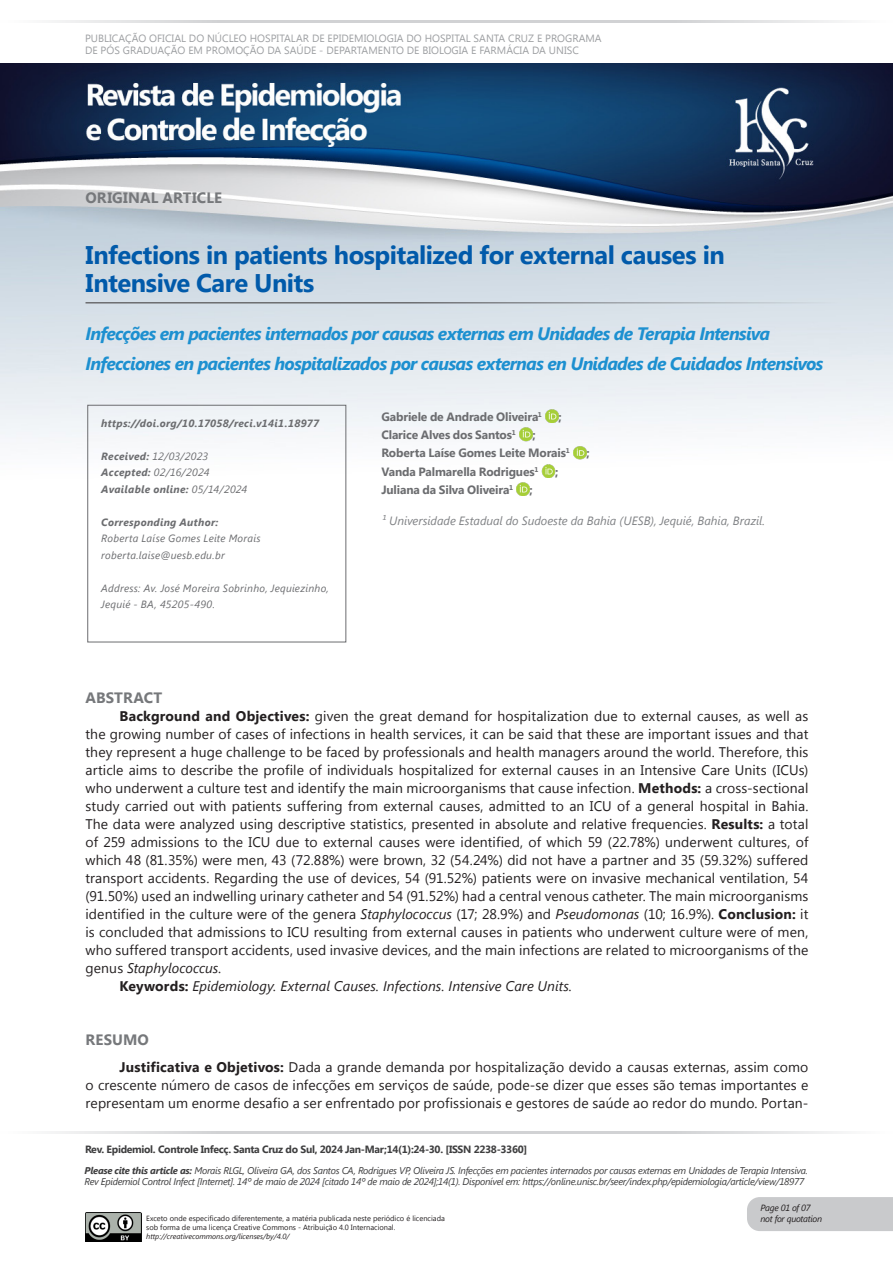
<style>
.page{position:relative;width:893px;height:1263px;background:#fff}
.page>*{position:absolute;margin:0;border:0;box-sizing:border-box;transform-origin:0 0}
.TÍTULOS{font:700 25.5px "Segoe UI";letter-spacing:-.02em;color:#015aaa}
.títulos_textos{font:italic 700 18px "Segoe UI";letter-spacing:-.045em;color:#1d90d0}
.SESSAO{font:700 15px "Segoe UI";letter-spacing:.005em;color:#76787b}
.texto_ok{font:700 15px "Segoe UI";letter-spacing:.005em;color:#76787b}
.texto_ok-2{font:13.95px/18px "Segoe UI";letter-spacing:.01em;color:#231f20;text-align:justify}
.texto_ok-3{font:italic 13.95px "Segoe UI";color:#231f20}
.Nome_médico{font:700 12px "Segoe UI";letter-spacing:-.015em;color:#6c6d70}
.Titulação_médicos_ok{font:italic 12px "Segoe UI";color:#808285}
.texto_ok-4{font:italic 10.5px/16.5px "Segoe UI";letter-spacing:.025em;color:#6c6d70}
.t1{font:10.5px/12.6px "Segoe UI";color:#9d9fa2}
.texto_ok-5{font:italic 700 10.5px "Segoe UI";letter-spacing:.025em;color:#6c6d70}
.t2{font:700 10.5px "Segoe UI";letter-spacing:-.03em;color:#3e3e3f}
.t3{font:italic 9.75px/11.7px "Segoe UI";letter-spacing:-.03em;color:#3e3e3f}
.t4{font:italic 9px "Segoe UI";letter-spacing:-.03em;color:#231f20}
.t5{font:7.5px/9px "Segoe UI";color:#231f20}
.t6{font:italic 7.5px "Segoe UI";color:#231f20}
.s1{font-weight:700}
.s2{font-weight:400}
.s3{font-style:italic}
.s4{font-weight:700;font-style:normal}
</style>
<div class="page">
<img style="left:0;top:64px;width:893px;height:456px">
<hr style="left:0;top:20px;width:446px;height:2px;background:#d1d2d4">
<hr style="left:446px;top:20px;width:447px;height:2px;background:#d1d2d4">
<img style="left:85px;top:1213px;width:57px;height:29px">
<hr style="left:0;top:1131px;width:446px;height:3px;background:#d1d2d4">
<hr style="left:446px;top:1131px;width:446px;height:3px;background:#d1d2d4">
<div style="left:747px;top:1197px;width:146px;height:34px;background:#c9cacc"></div>
<hr style="left:86px;top:302px;width:751px;height:1px;background:#6c6d70">
<div style="left:88px;top:405px;width:258px;height:237px;border:1px solid #6c6d70"></div>
<img style="left:545px;top:409px;width:14px;height:14px">
<img style="left:519px;top:427px;width:14px;height:14px">
<img style="left:573px;top:445px;width:14px;height:14px">
<svg style="left:542px;top:464px;width:13px;height:13px"></svg>
<img style="left:516px;top:482px;width:14px;height:14px">
<p class="t1" style="left:85px;top:31px;width:518px">PUBLICAÇÃO OFICIAL DO NÚCLEO HOSPITALAR DE EPIDEMIOLOGIA DO HOSPITAL SANTA CRUZ E PROGRAMA<br>DE PÓS GRADUAÇÃO EM PROMOÇÃO DA SAÚDE - DEPARTAMENTO DE BIOLOGIA E FARMÁCIA DA UNISC</p>
<p class="SESSAO" style="left:86px;top:187px;width:138px">ORIGINAL ARTICLE</p>
<p class="TÍTULOS" style="left:86px;top:237px;width:641px">Infections in patients hospitalized for external causes in</p>
<p class="TÍTULOS" style="left:86px;top:265px;width:230px">Intensive Care Units</p>
<p class="títulos_textos" style="left:86px;top:321px;width:686px">Infecções em pacientes internados por causas externas em Unidades de Terapia Intensiva</p>
<p class="títulos_textos" style="left:86px;top:351px;width:739px">Infecciones en pacientes hospitalizados por causas externas en Unidades de Cuidados Intensivos</p>
<p class="texto_ok-5" style="left:101px;top:415px;width:220px">https://doi.org/10.17058/reci.v14i1.18977</p>
<p class="texto_ok-4" style="left:101px;top:447px;width:109px"><span class="s1">Received:</span> 12/03/2023</p>
<p class="texto_ok-4" style="left:101px;top:464px;width:110px"><span class="s1">Accepted:</span> 02/16/2024</p>
<p class="texto_ok-5" style="left:101px;top:481px;width:147px">Available online: <span class="s2">05/14/2024</span></p>
<p class="texto_ok-5" style="left:101px;top:514px;width:119px">Corresponding Author:</p>
<p class="texto_ok-4" style="left:101px;top:530px;width:161px">Roberta Laíse Gomes Leite Morais</p>
<p class="texto_ok-4" style="left:101px;top:546px;width:125px">roberta.laise@uesb.edu.br</p>
<p class="texto_ok-4" style="left:101px;top:579px;width:229px">Address: Av. José Moreira Sobrinho, Jequiezinho,<br>Jequié - BA, 45205-490.</p>
<p class="Nome_médico" style="left:381px;top:408px;width:162px">Gabriele de Andrade Oliveira<sup>1</sup></p>
<p class="Nome_médico" style="left:559px;top:408px;width:5px">;</p>
<p class="Nome_médico" style="left:381px;top:426px;width:136px">Clarice Alves dos Santos<sup>1</sup></p>
<p class="Nome_médico" style="left:532px;top:426px;width:5px">;</p>
<p class="Nome_médico" style="left:381px;top:445px;width:190px">Roberta Laíse Gomes Leite Morais<sup>1</sup></p>
<p class="Nome_médico" style="left:586px;top:445px;width:5px">;</p>
<p class="Nome_médico" style="left:381px;top:463px;width:159px">Vanda Palmarella Rodrigues<sup>1</sup></p>
<p class="Nome_médico" style="left:555px;top:463px;width:5px">;</p>
<p class="Nome_médico" style="left:381px;top:481px;width:133px">Juliana da Silva Oliveira<sup>1</sup></p>
<p class="Nome_médico" style="left:530px;top:481px;width:5px">;</p>
<p class="Titulação_médicos_ok" style="left:381px;top:512px;width:385px">¹ Universidade Estadual do Sudoeste da Bahia (UESB), Jequié, Bahia, Brazil.</p>
<p class="texto_ok" style="left:86px;top:687px;width:78px">ABSTRACT</p>
<p class="texto_ok-2" style="left:86px;top:707px;width:724px;text-indent:34px"><span class="s1">Background and Objectives:</span> given the great demand for hospitalization due to external causes, as well as the growing number of cases of infections in health services, it can be said that these are important issues and that they represent a huge challenge to be faced by professionals and health managers around the world. Therefore, this article aims to describe the profile of individuals hospitalized for external causes in an Intensive Care Units (ICUs) who underwent a culture test and identify the main microorganisms that cause infection. <span class="s1">Methods:</span> a cross-sectional study carried out with patients suffering from external causes, admitted to an ICU of a general hospital in Bahia.<br>The data were analyzed using descriptive statistics, presented in absolute and relative frequencies. <span class="s1">Results:</span> a total of 259 admissions to the ICU due to external causes were identified, of which 59 (22.78%) underwent cultures, of which 48 (81.35%) were men, 43 (72.88%) were brown, 32 (54.24%) did not have a partner and 35 (59.32%) suffered transport accidents. Regarding the use of devices, 54 (91.52%) patients were on invasive mechanical ventilation, 54 (91.50%) used an indwelling urinary catheter and 54 (91.52%) had a central venous catheter. The main microorganisms identified in the culture were of the genera <span class="s3">Staphylococcus</span> (17; 28.9%) and <span class="s3">Pseudomonas</span> (10; 16.9%). <span class="s1">Conclusion:</span> it is concluded that admissions to ICU resulting from external causes in patients who underwent culture were of men, who suffered transport accidents, used invasive devices, and the main infections are related to microorganisms of the genus <span class="s3">Staphylococcus</span>.</p>
<p class="texto_ok-3" style="left:120px;top:977px;width:454px"><span class="s4">Keywords:</span> Epidemiology. External Causes. Infections. Intensive Care Units.</p>
<p class="SESSAO" style="left:86px;top:1029px;width:65px">RESUMO</p>
<p class="texto_ok-2" style="left:86px;top:1057px;width:724px;text-indent:34px"><span class="s1">Justificativa e Objetivos:</span> Dada a grande demanda por hospitalização devido a causas externas, assim como o crescente número de casos de infecções em serviços de saúde, pode-se dizer que esses são temas importantes e representam um enorme desafio a ser enfrentado por profissionais e gestores de saúde ao redor do mundo. Portan-</p>
<p class="t2" style="left:85px;top:1141px;width:444px">Rev. Epidemiol. Controle Infecç. Santa Cruz do Sul, 2024 Jan-Mar;14(1):24-30. [ISSN 2238-3360]</p>
<p class="t3" style="left:85px;top:1164px;width:725px"><span class="s1">Please cite this article as:</span> Morais RLGL, Oliveira GA, dos Santos CA, Rodrigues VP, Oliveira JS. Infecções em pacientes internados por causas externas em Unidades de Terapia Intensiva.<br>Rev Epidemiol Control Infect [Internet]. 14º de maio de 2024 [citado 14º de maio de 2024];14(1). Disponível em: https://online.unisc.br/seer/index.php/epidemiologia/article/view/18977</p>
<p class="t5" style="left:146px;top:1213px;width:300px">Exceto onde especificado diferentemente, a matéria publicada neste periódico é licenciada sob forma de uma licença Creative Commons - Atribuição 4.0 Internacional.</p>
<p class="t6" style="left:146px;top:1231px;width:145px">http://creativecommons.org/licenses/by/4.0/</p>
<p class="t4" style="left:760px;top:1201px;width:52px">Page 01 of 07</p>
<p class="t4" style="left:760px;top:1212px;width:63px">not for quotation</p>
</div>
